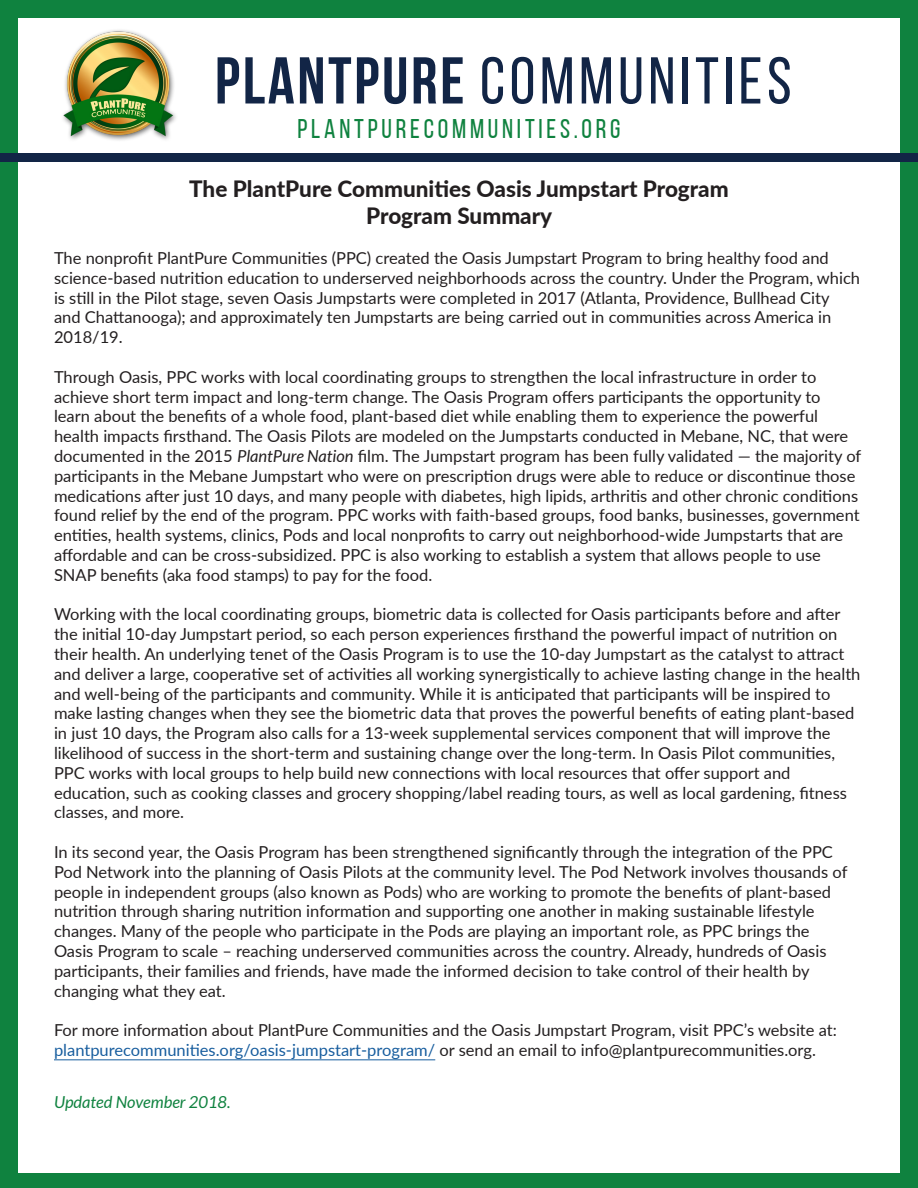
<style>
.page{position:relative;width:918px;height:1188px;background:#0f823f}
.page>*{position:absolute;margin:0;border:0;box-sizing:border-box;transform-origin:0 0}
.t1{font:66px "Bebas Neue";letter-spacing:.07em;color:#122546}
.t2{font:27px "Bebas Neue";letter-spacing:.14em;color:#0f823f}
.Big_Green_Title{font:800 22.5px "Lato";color:#231f20}
.Big_Green_Title-2{font:16.5px/19.8px "Lato";color:#231f20}
.t3{font:italic 16.5px "Lato";color:#0f823f}
.s1{font-weight:700}
.s2{font-style:italic}
.s3{color:#175d9e}
</style>
<div class="page">
<div style="left:18px;top:19px;width:882px;height:1154px;background:#fff"></div>
<div style="left:0;top:153px;width:918px;height:9px;background:#122546"></div>
<img style="left:63px;top:30px;width:113px;height:110px">
<hr style="left:54px;top:1059px;width:381px;height:1px;background:#175d9e">
<h1 class="t1" style="left:215px;top:45px;width:578px"><span class="s1">PLANTPURE</span> COMMUNITIES</h1>
<h2 class="t2" style="left:297px;top:114px;width:325px">PLANTPURECOMMUNITIES.ORG</h2>
<p class="Big_Green_Title" style="left:189px;top:172px;width:541px">The PlantPure Communities Oasis Jumpstart Program</p>
<p class="Big_Green_Title" style="left:366px;top:199px;width:188px">Program Summary</p>
<p class="Big_Green_Title-2" style="left:54px;top:247px;width:808px">The nonprofit PlantPure Communities (PPC) created the Oasis Jumpstart Program to bring healthy food and science-based nutrition education to underserved neighborhoods across the country. Under the Program, which is still in the Pilot stage, seven Oasis Jumpstarts were completed in 2017 (Atlanta, Providence, Bullhead City and Chattanooga); and approximately ten Jumpstarts are being carried out in communities across America in 2018/19.</p>
<p class="Big_Green_Title-2" style="left:54px;top:366px;width:809px">Through Oasis, PPC works with local coordinating groups to strengthen the local infrastructure in order to achieve short term impact and long-term change. The Oasis Program offers participants the opportunity to<br>learn about the benefits of a whole food, plant-based diet while enabling them to experience the powerful health impacts firsthand. The Oasis Pilots are modeled on the Jumpstarts conducted in Mebane, NC, that were documented in the 2015 <span class="s2">PlantPure Nation</span> film. The Jumpstart program has been fully validated — the majority of participants in the Mebane Jumpstart who were on prescription drugs were able to reduce or discontinue those medications after just 10 days, and many people with diabetes, high lipids, arthritis and other chronic conditions found relief by the end of the program. PPC works with faith-based groups, food banks, businesses, government entities, health systems, clinics, Pods and local nonprofits to carry out neighborhood-wide Jumpstarts that are affordable and can be cross-subsidized. PPC is also working to establish a system that allows people to use SNAP benefits (aka food stamps) to pay for the food.</p>
<p class="Big_Green_Title-2" style="left:54px;top:604px;width:808px">Working with the local coordinating groups, biometric data is collected for Oasis participants before and after the initial 10-day Jumpstart period, so each person experiences firsthand the powerful impact of nutrition on their health. An underlying tenet of the Oasis Program is to use the 10-day Jumpstart as the catalyst to attract and deliver a large, cooperative set of activities all working synergistically to achieve lasting change in the health and well-being of the participants and community. While it is anticipated that participants will be inspired to make lasting changes when they see the biometric data that proves the powerful benefits of eating plant-based in just 10 days, the Program also calls for a 13-week supplemental services component that will improve the likelihood of success in the short-term and sustaining change over the long-term. In Oasis Pilot communities, PPC works with local groups to help build new connections with local resources that offer support and education, such as cooking classes and grocery shopping/label reading tours, as well as local gardening, fitness classes, and more.</p>
<p class="Big_Green_Title-2" style="left:54px;top:841px;width:795px">In its second year, the Oasis Program has been strengthened significantly through the integration of the PPC Pod Network into the planning of Oasis Pilots at the community level. The Pod Network involves thousands of people in independent groups (also known as Pods) who are working to promote the benefits of plant-based nutrition through sharing nutrition information and supporting one another in making sustainable lifestyle changes. Many of the people who participate in the Pods are playing an important role, as PPC brings the Oasis Program to scale – reaching underserved communities across the country. Already, hundreds of Oasis participants, their families and friends, have made the informed decision to take control of their health by changing what they eat.</p>
<p class="Big_Green_Title-2" style="left:54px;top:1020px;width:784px">For more information about PlantPure Communities and the Oasis Jumpstart Program, visit PPC’s website at: <span class="s3">plantpurecommunities.org/oasis-jumpstart-program/</span> or send an email to info@plantpurecommunities.org.</p>
<p class="t3" style="left:54px;top:1093px;width:178px">Updated November 2018.</p>
</div>
